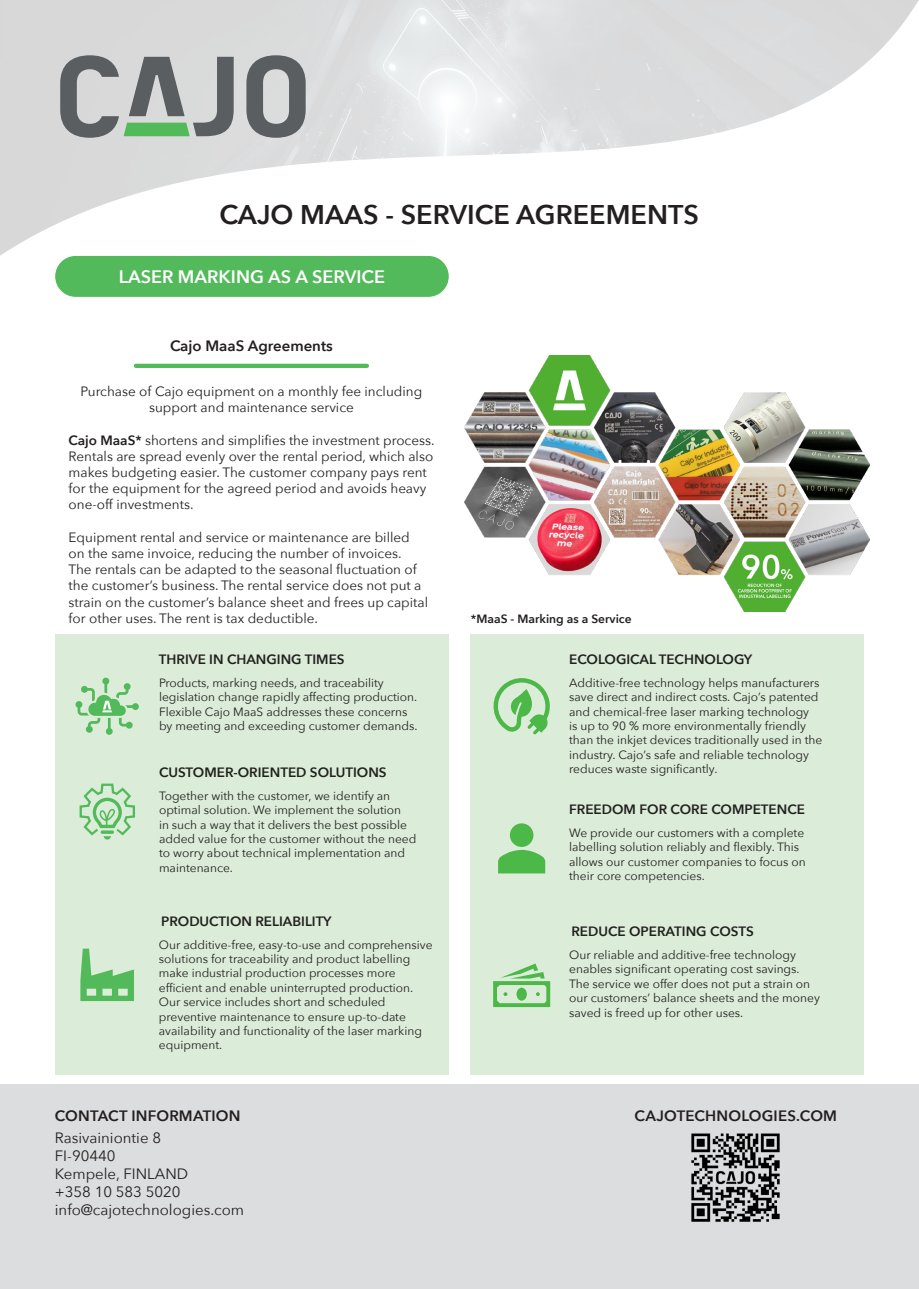
<style>
.page{position:relative;width:919px;height:1289px;background:#fff}
.page>*{position:absolute;margin:0;border:0;box-sizing:border-box;transform-origin:0 0}
.OTSIKKO_20pt_Avenir_Next_Demi_Bold{font:600 27px "Avenir Next";color:#231f20}
.t1{font:600 18px "Avenir Next";color:#fff}
.t2{font:15px "Avenir Next";color:#231f20}
.Leipäteksti_10pt_Avenir_Next_Regular{font:600 15px "Avenir Next";letter-spacing:.005em;color:#231f20}
.Leipäteksti_10pt_Avenir_Next_Regular-2{font:13.5px/16.2px "Avenir Next";color:#231f20}
.ALL_CAPS_10pt_Avenir_Next_Regular{font:600 13.5px "Avenir Next";color:#231f20}
.t3{font:12px/14.4px "Avenir Next";color:#231f20}
.Leipäteksti_10pt_Avenir_Next_Regular-3{font:600 12px "Avenir Next";color:#231f20}
.s1{font-weight:600}
</style>
<div class="page">
<img style="left:0;top:0;width:918px;height:257px">
<div style="left:0;top:1084px;width:918px;height:204px;background:#dcddde"></div>
<svg style="left:246px;top:55px;width:59px;height:83px;background:#8c8f91"></svg>
<svg style="left:60px;top:55px;width:174px;height:83px;background:#9ea6a2"></svg>
<img style="left:691px;top:1133px;width:89px;height:89px">
<div style="left:55px;top:256px;width:393px;height:41px;background:#52ba5a;border-radius:20px"></div>
<hr style="left:136px;top:364px;width:231px;height:4px;background:#52ba5a">
<div style="left:55px;top:634px;width:394px;height:440px;background:#dbedd8"></div>
<div style="left:470px;top:634px;width:393px;height:440px;background:#dbedd8"></div>
<svg style="left:75px;top:677px;width:64px;height:58px"></svg>
<svg style="left:80px;top:783px;width:55px;height:56px"></svg>
<svg style="left:80px;top:948px;width:54px;height:53px"></svg>
<svg style="left:493px;top:678px;width:57px;height:56px"></svg>
<div style="left:510px;top:823px;width:23px;height:24px;background:#4cb848;border-radius:50%"></div>
<svg style="left:498px;top:849px;width:47px;height:24px"></svg>
<svg style="left:493px;top:963px;width:57px;height:44px"></svg>
<img style="left:465px;top:355px;width:404px;height:256px">
<p class="OTSIKKO_20pt_Avenir_Next_Demi_Bold" style="left:219px;top:191px;width:481px">CAJO MAAS - SERVICE AGREEMENTS</p>
<p class="t1" style="left:119px;top:261px;width:268px">LASER MARKING AS A SERVICE</p>
<p class="Leipäteksti_10pt_Avenir_Next_Regular" style="left:170px;top:333px;width:164px">Cajo MaaS Agreements</p>
<p class="Leipäteksti_10pt_Avenir_Next_Regular-2" style="left:81px;top:382px;width:343px;text-align:center">Purchase of Cajo equipment on a monthly fee including support and maintenance service</p>
<p class="Leipäteksti_10pt_Avenir_Next_Regular-2" style="left:69px;top:431px;width:367px"><span class="s1">Cajo MaaS*</span> shortens and simplifies the investment process.<br>Rentals are spread evenly over the rental period, which also makes budgeting easier. The customer company pays rent for the equipment for the agreed period and avoids heavy one-off investments.</p>
<p class="Leipäteksti_10pt_Avenir_Next_Regular-2" style="left:69px;top:528px;width:361px">Equipment rental and service or maintenance are billed on the same invoice, reducing the number of invoices.<br>The rentals can be adapted to the seasonal fluctuation of the customer’s business. The rental service does not put a strain on the customer’s balance sheet and frees up capital for other uses. The rent is tax deductible.</p>
<p class="ALL_CAPS_10pt_Avenir_Next_Regular" style="left:159px;top:647px;width:187px">THRIVE IN CHANGING TIMES</p>
<p class="t3" style="left:159px;top:675px;width:260px">Products, marking needs, and traceability legislation change rapidly affecting production.<br>Flexible Cajo MaaS addresses these concerns by meeting and exceeding customer demands.</p>
<p class="ALL_CAPS_10pt_Avenir_Next_Regular" style="left:159px;top:760px;width:229px">CUSTOMER-ORIENTED SOLUTIONS</p>
<p class="t3" style="left:159px;top:788px;width:259px">Together with the customer, we identify an optimal solution. We implement the solution<br>in such a way that it delivers the best possible added value for the customer without the need to worry about technical implementation and maintenance.</p>
<p class="ALL_CAPS_10pt_Avenir_Next_Regular" style="left:161px;top:909px;width:172px">PRODUCTION RELIABILITY</p>
<p class="t3" style="left:159px;top:936px;width:275px">Our additive-free, easy-to-use and comprehensive solutions for traceability and product labelling make industrial production processes more efficient and enable uninterrupted production.<br>Our service includes short and scheduled preventive maintenance to ensure up-to-date availability and functionality of the laser marking equipment.</p>
<p class="Leipäteksti_10pt_Avenir_Next_Regular-3" style="left:471px;top:609px;width:162px">*MaaS - Marking as a Service</p>
<p class="ALL_CAPS_10pt_Avenir_Next_Regular" style="left:569px;top:647px;width:184px">ECOLOGICAL TECHNOLOGY</p>
<p class="t3" style="left:569px;top:675px;width:255px">Additive-free technology helps manufacturers save direct and indirect costs. Cajo’s patented and chemical-free laser marking technology<br>is up to 90 % more environmentally friendly than the inkjet devices traditionally used in the industry. Cajo’s safe and reliable technology reduces waste significantly.</p>
<p class="ALL_CAPS_10pt_Avenir_Next_Regular" style="left:569px;top:797px;width:237px">FREEDOM FOR CORE COMPETENCE</p>
<p class="t3" style="left:569px;top:824px;width:238px">We provide our customers with a complete labelling solution reliably and flexibly. This allows our customer companies to focus on their core competencies.</p>
<p class="ALL_CAPS_10pt_Avenir_Next_Regular" style="left:571px;top:920px;width:184px">REDUCE OPERATING COSTS</p>
<p class="t3" style="left:569px;top:947px;width:252px">Our reliable and additive-free technology enables significant operating cost savings.<br>The service we offer does not put a strain on our customers’ balance sheets and the money saved is freed up for other uses.</p>
<p class="Leipäteksti_10pt_Avenir_Next_Regular" style="left:55px;top:1102px;width:187px">CONTACT INFORMATION</p>
<p class="Leipäteksti_10pt_Avenir_Next_Regular" style="left:634px;top:1102px;width:204px">CAJOTECHNOLOGIES.COM</p>
<p class="t2" style="left:55px;top:1125px;width:108px">Rasivainiontie 8</p>
<p class="t2" style="left:55px;top:1143px;width:62px">FI-90440</p>
<p class="t2" style="left:55px;top:1161px;width:135px">Kempele, FINLAND</p>
<p class="t2" style="left:55px;top:1179px;width:127px">+358 10 583 5020</p>
<p class="t2" style="left:55px;top:1197px;width:191px">info@cajotechnologies.com</p>
</div>
